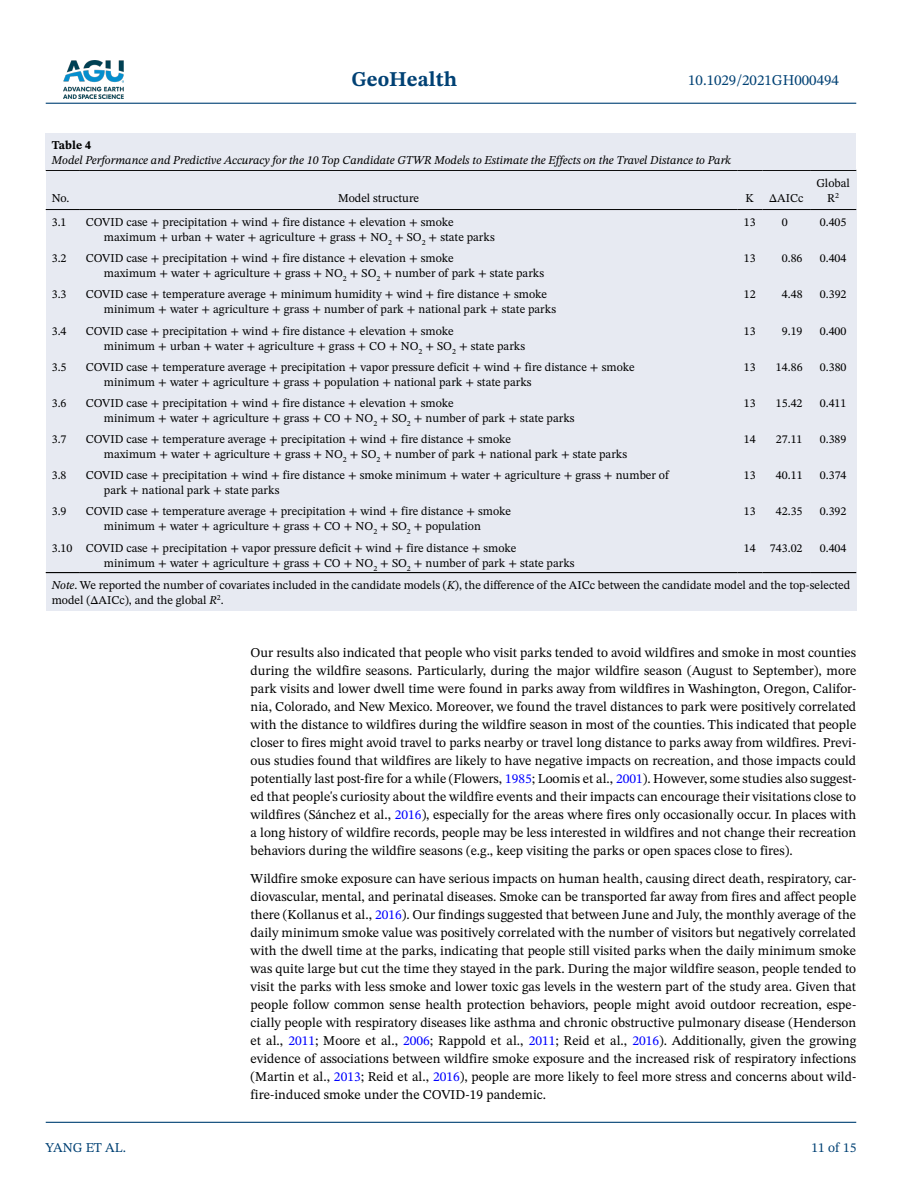
<style>
.page{position:relative;width:902px;height:1183px;background:#fff}
.page>*{position:absolute;margin:0;border:0;box-sizing:border-box;transform-origin:0 0}
.t1{font:700 21px "STIX Two Text";color:#004174}
.t2{font:15px "STIX Two Text";color:#004174}
.t3{font:13.5px/18px "STIX Two Text";color:#000;text-align:justify}
.t4{font:13.5px "STIX Two Text";color:#004174}
.t5{font:12px/15px "STIX Two Text";color:#000}
.t6{font:italic 12px "STIX Two Text";color:#000}
.t7{font:700 12px "STIX Two Text";color:#000}
.s1{font-style:italic}
.s2{color:#00f}
</style>
<div class="page">
<img style="left:63px;top:60px;width:60px;height:39px">
<hr style="left:46px;top:103px;width:810px;height:1px;background:#004174">
<hr style="left:46px;top:1121px;width:810px;height:1px;background:#004174">
<div style="left:46px;top:170px;width:810px;height:440px;background:#e7eaf2"></div>
<hr style="left:46px;top:170px;width:34px;height:1px;background:#000">
<hr style="left:46px;top:209px;width:34px;height:1px;background:#000">
<hr style="left:80px;top:170px;width:657px;height:1px;background:#000">
<hr style="left:80px;top:209px;width:657px;height:1px;background:#000">
<svg style="left:737px;top:170px;width:25px;height:1px"></svg>
<svg style="left:737px;top:209px;width:25px;height:1px"></svg>
<hr style="left:762px;top:170px;width:48px;height:1px;background:#000">
<hr style="left:762px;top:209px;width:48px;height:1px;background:#000">
<hr style="left:810px;top:170px;width:46px;height:1px;background:#000">
<hr style="left:810px;top:209px;width:46px;height:1px;background:#000">
<hr style="left:46px;top:572px;width:34px;height:1px;background:#000">
<hr style="left:80px;top:572px;width:657px;height:1px;background:#000">
<svg style="left:737px;top:572px;width:25px;height:1px"></svg>
<hr style="left:762px;top:572px;width:48px;height:1px;background:#000">
<hr style="left:810px;top:572px;width:46px;height:1px;background:#000">
<div style="left:46px;top:134px;width:810px;height:36px;background:#e7eaf2"></div>
<h1 class="t1" style="left:351px;top:64px;width:107px">GeoHealth</h1>
<p class="t2" style="left:688px;top:69px;width:152px">10.1029/2021GH000494</p>
<p class="t7" style="left:52px;top:136px;width:41px">Table 4</p>
<p class="t6" style="left:52px;top:151px;width:681px">Model Performance and Predictive Accuracy for the 10 Top Candidate GTWR Models to Estimate the Effects on the Travel Distance to Park</p>
<p class="t5" style="left:52px;top:190px;width:19px">No.</p>
<p class="t5" style="left:338px;top:190px;width:83px">Model structure</p>
<p class="t5" style="left:745px;top:190px;width:10px">K</p>
<p class="t5" style="left:769px;top:190px;width:36px">∆AICc</p>
<p class="t5" style="left:816px;top:175px;width:35px;text-align:center">Global<br>R<sup>2</sup></p>
<p class="t5" style="left:52px;top:214px;width:16px">3.1</p>
<p class="t5" style="left:104px;top:214px;width:392px;text-indent:-18px">COVID case + precipitation + wind + fire distance + elevation + smoke maximum + urban + water + agriculture + grass + NO<sub>2</sub> + SO<sub>2</sub> + state parks</p>
<p class="t5" style="left:743px;top:214px;width:13px">13</p>
<p class="t5" style="left:781px;top:214px;width:7px">0</p>
<p class="t5" style="left:819px;top:214px;width:28px">0.405</p>
<p class="t5" style="left:52px;top:250px;width:16px">3.2</p>
<p class="t5" style="left:104px;top:250px;width:442px;text-indent:-18px">COVID case + precipitation + wind + fire distance + elevation + smoke<br>maximum + water + agriculture + grass + NO<sub>2</sub> + SO<sub>2</sub> + number of park + state parks</p>
<p class="t5" style="left:743px;top:250px;width:13px">13</p>
<p class="t5" style="left:781px;top:250px;width:22px">0.86</p>
<p class="t5" style="left:819px;top:250px;width:28px">0.404</p>
<p class="t5" style="left:52px;top:287px;width:16px">3.3</p>
<p class="t5" style="left:104px;top:287px;width:453px;text-indent:-18px">COVID case + temperature average + minimum humidity + wind + fire distance + smoke minimum + water + agriculture + grass + number of park + national park + state parks</p>
<p class="t5" style="left:743px;top:287px;width:13px">12</p>
<p class="t5" style="left:781px;top:287px;width:22px">4.48</p>
<p class="t5" style="left:819px;top:287px;width:28px">0.392</p>
<p class="t5" style="left:52px;top:323px;width:16px">3.4</p>
<p class="t5" style="left:104px;top:323px;width:422px;text-indent:-18px">COVID case + precipitation + wind + fire distance + elevation + smoke<br>minimum + urban + water + agriculture + grass + CO + NO<sub>2</sub> + SO<sub>2</sub> + state parks</p>
<p class="t5" style="left:743px;top:323px;width:13px">13</p>
<p class="t5" style="left:781px;top:323px;width:22px">9.19</p>
<p class="t5" style="left:819px;top:323px;width:28px">0.400</p>
<p class="t5" style="left:52px;top:359px;width:16px">3.5</p>
<p class="t5" style="left:104px;top:359px;width:532px;text-indent:-18px">COVID case + temperature average + precipitation + vapor pressure deficit + wind + fire distance + smoke minimum + water + agriculture + grass + population + national park + state parks</p>
<p class="t5" style="left:743px;top:359px;width:13px">13</p>
<p class="t5" style="left:775px;top:359px;width:28px">14.86</p>
<p class="t5" style="left:819px;top:359px;width:28px">0.380</p>
<p class="t5" style="left:52px;top:395px;width:16px">3.6</p>
<p class="t5" style="left:104px;top:395px;width:472px;text-indent:-18px">COVID case + precipitation + wind + fire distance + elevation + smoke<br>minimum + water + agriculture + grass + CO + NO<sub>2</sub> + SO<sub>2</sub> + number of park + state parks</p>
<p class="t5" style="left:743px;top:395px;width:13px">13</p>
<p class="t5" style="left:775px;top:395px;width:28px">15.42</p>
<p class="t5" style="left:819px;top:395px;width:28px">0.411</p>
<p class="t5" style="left:52px;top:431px;width:16px">3.7</p>
<p class="t5" style="left:104px;top:431px;width:524px;text-indent:-18px">COVID case + temperature average + precipitation + wind + fire distance + smoke<br>maximum + water + agriculture + grass + NO<sub>2</sub> + SO<sub>2</sub> + number of park + national park + state parks</p>
<p class="t5" style="left:743px;top:431px;width:13px">14</p>
<p class="t5" style="left:775px;top:431px;width:28px">27.11</p>
<p class="t5" style="left:819px;top:431px;width:28px">0.389</p>
<p class="t5" style="left:52px;top:467px;width:16px">3.8</p>
<p class="t5" style="left:104px;top:467px;width:566px;text-indent:-18px">COVID case + precipitation + wind + fire distance + smoke minimum + water + agriculture + grass + number of park + national park + state parks</p>
<p class="t5" style="left:743px;top:467px;width:13px">13</p>
<p class="t5" style="left:775px;top:467px;width:28px">40.11</p>
<p class="t5" style="left:819px;top:467px;width:28px">0.374</p>
<p class="t5" style="left:52px;top:503px;width:16px">3.9</p>
<p class="t5" style="left:104px;top:503px;width:408px;text-indent:-18px">COVID case + temperature average + precipitation + wind + fire distance + smoke minimum + water + agriculture + grass + CO + NO<sub>2</sub> + SO<sub>2</sub> + population</p>
<p class="t5" style="left:743px;top:503px;width:13px">13</p>
<p class="t5" style="left:775px;top:503px;width:28px">42.35</p>
<p class="t5" style="left:819px;top:503px;width:28px">0.392</p>
<p class="t5" style="left:104px;top:540px;width:472px;text-indent:-52px">3.10 COVID case + precipitation + vapor pressure deficit + wind + fire distance + smoke<br>minimum + water + agriculture + grass + CO + NO<sub>2</sub> + SO<sub>2</sub> + number of park + state parks</p>
<p class="t5" style="left:743px;top:540px;width:60px">14 743.02</p>
<p class="t5" style="left:819px;top:540px;width:28px">0.404</p>
<p class="t5" style="left:52px;top:577px;width:799px"><span class="s1">Note</span>. We reported the number of covariates included in the candidate models (<span class="s1">K</span>), the difference of the AICc between the candidate model and the top-selected model (∆AICc), and the global <span class="s1">R</span><sup>2</sup>.</p>
<p class="t4" style="left:45px;top:1137px;width:82px">YANG ET AL.</p>
<p class="t3" style="left:250px;top:643px;width:607px">Our results also indicated that people who visit parks tended to avoid wildfires and smoke in most counties during the wildfire seasons. Particularly, during the major wildfire season (August to September), more park visits and lower dwell time were found in parks away from wildfires in Washington, Oregon, Califor&shy;nia, Colorado, and New Mexico. Moreover, we found the travel distances to park were positively correlated with the distance to wildfires during the wildfire season in most of the counties. This indicated that people closer to fires might avoid travel to parks nearby or travel long distance to parks away from wildfires. Previ&shy;ous studies found that wildfires are likely to have negative impacts on recreation, and those impacts could potentially last post-fire for a while (Flowers, <span class="s2">1985</span>; Loomis et al., <span class="s2">2001</span>). However, some studies also suggest&shy;ed that people's curiosity about the wildfire events and their impacts can encourage their visitations close to wildfires (Sánchez et al., <span class="s2">2016</span>), especially for the areas where fires only occasionally occur. In places with a long history of wildfire records, people may be less interested in wildfires and not change their recreation behaviors during the wildfire seasons (e.g., keep visiting the parks or open spaces close to fires).</p>
<p class="t3" style="left:250px;top:869px;width:607px">Wildfire smoke exposure can have serious impacts on human health, causing direct death, respiratory, car&shy;diovascular, mental, and perinatal diseases. Smoke can be transported far away from fires and affect people there (Kollanus et al., <span class="s2">2016</span>). Our findings suggested that between June and July, the monthly average of the daily minimum smoke value was positively correlated with the number of visitors but negatively correlated with the dwell time at the parks, indicating that people still visited parks when the daily minimum smoke was quite large but cut the time they stayed in the park. During the major wildfire season, people tended to visit the parks with less smoke and lower toxic gas levels in the western part of the study area. Given that people follow common sense health protection behaviors, people might avoid outdoor recreation, espe&shy;cially people with respiratory diseases like asthma and chronic obstructive pulmonary disease (Henderson et al., <span class="s2">2011</span>; Moore et al., <span class="s2">2006</span>; Rappold et al., <span class="s2">2011</span>; Reid et al., <span class="s2">2016</span>). Additionally, given the growing evidence of associations between wildfire smoke exposure and the increased risk of respiratory infections (Martin et al., <span class="s2">2013</span>; Reid et al., <span class="s2">2016</span>), people are more likely to feel more stress and concerns about wild&shy;fire-induced smoke under the COVID-19 pandemic.</p>
<p class="t4" style="left:811px;top:1137px;width:46px">11 of 15</p>
</div>
